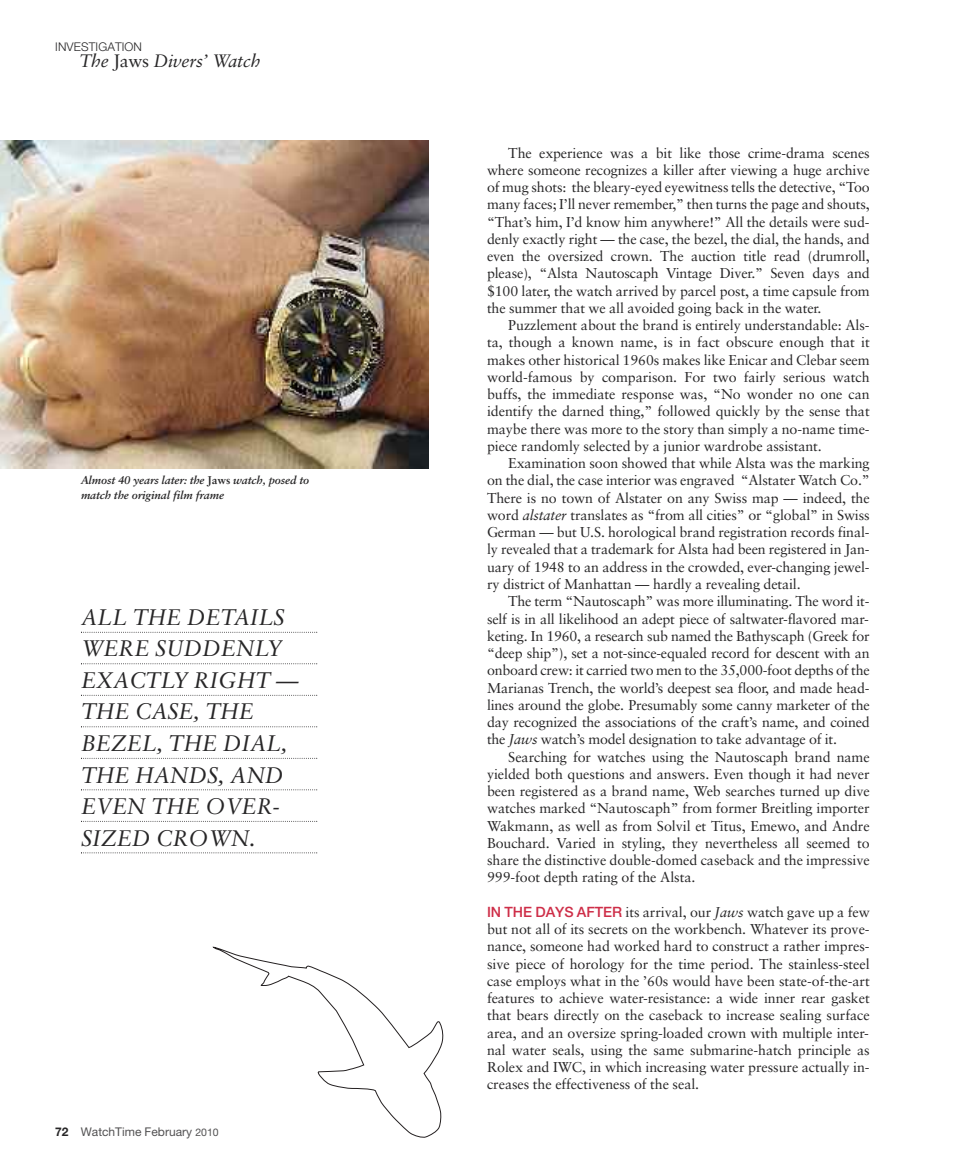
<style>
.page{position:relative;width:972px;height:1175px;background:#fff}
.page>*{position:absolute;margin:0;border:0;box-sizing:border-box;transform-origin:0 0}
.t1{font:italic 22.5px/31.5px "Sabon";letter-spacing:-.005em;color:#272627}
.t2{font:italic 18px "Sabon";letter-spacing:-.015em;color:#272627}
.t3{font:14.25px/17.2px "Sabon";letter-spacing:-.01em;color:#272627;text-align:justify}
.t4{font:12px "Helvetica Neue LT Pro";color:#525152}
.t5{font:300 12px "Helvetica Neue LT Pro";letter-spacing:.01em;color:#272627}
.t6{font:italic 700 11.25px/14.2px "Sabon";letter-spacing:-.005em;color:#272627}
.s1{font-style:normal}
.s2{font-weight:700;color:#272627}
.s3{font-size:10.5px}
.s4{font-style:italic}
.s5{font-family:"Helvetica Neue LT Pro";font-weight:500;color:#ce2e48}
</style>
<div class="page">
<svg style="left:212px;top:946px;width:232px;height:192px"></svg>
<img style="left:0;top:141px;width:429px;height:327px">
<svg style="left:81px;top:631px;width:236px;height:2px"></svg>
<svg style="left:81px;top:663px;width:236px;height:1px"></svg>
<svg style="left:81px;top:694px;width:236px;height:2px"></svg>
<svg style="left:81px;top:726px;width:236px;height:1px"></svg>
<svg style="left:81px;top:757px;width:236px;height:2px"></svg>
<svg style="left:81px;top:789px;width:236px;height:1px"></svg>
<svg style="left:81px;top:820px;width:236px;height:2px"></svg>
<svg style="left:81px;top:852px;width:236px;height:1px"></svg>
<p class="t5" style="left:55px;top:43px;width:88px">INVESTIGATION</p>
<p class="t2" style="left:79px;top:54px;width:183px">The <span class="s1">Jaws</span> Divers’ Watch</p>
<p class="t6" style="left:81px;top:474px;width:230px">Almost 40 years later: the <span class="s1">Jaws</span> watch, posed to match the original film frame</p>
<h1 class="t1" style="left:81px;top:603px;width:219px">ALL THE DETAILS<br>WERE SUDDENLY<br>EXACTLY RIGHT —<br>THE CASE, THE<br>BEZEL, THE DIAL,<br>THE HANDS, AND<br>EVEN THE OVER-<br>SIZED CROWN.</h1>
<p class="t4" style="left:55px;top:1127px;width:165px"><span class="s2">72</span> WatchTime February <span class="s3">2010</span></p>
<p class="t3" style="left:487px;top:146px;width:384px;text-indent:21px">The experience was a bit like those crime-drama scenes where someone recognizes a killer after viewing a huge archive of mug shots: the bleary-eyed eyewitness tells the detective, “Too many faces; I’ll never remember,” then turns the page and shouts, “That’s him, I’d know him anywhere!” All the details were sud&shy;denly exactly right — the case, the bezel, the dial, the hands, and even the oversized crown. The auction title read (drumroll, please), “Alsta Nautoscaph Vintage Diver.” Seven days and $100 later, the watch arrived by parcel post, a time capsule from the summer that we all avoided going back in the water.</p>
<p class="t3" style="left:487px;top:318px;width:384px;text-indent:21px">Puzzlement about the brand is entirely understandable: Als&shy;ta, though a known name, is in fact obscure enough that it makes other historical 1960s makes like Enicar and Clebar seem world-famous by comparison. For two fairly serious watch buffs, the immediate response was, “No wonder no one can identify the darned thing,” followed quickly by the sense that maybe there was more to the story than simply a no-name time&shy;piece randomly selected by a junior wardrobe assistant.</p>
<p class="t3" style="left:487px;top:456px;width:384px;text-indent:21px">Examination soon showed that while Alsta was the marking on the dial, the case interior was engraved “Alstater Watch Co.” There is no town of Alstater on any Swiss map — indeed, the word <span class="s4">alstater</span> translates as “from all cities” or “global” in Swiss German — but U.S. horological brand registration records final&shy;ly revealed that a trademark for Alsta had been registered in Jan&shy;uary of 1948 to an address in the crowded, ever-changing jewel&shy;ry district of Manhattan — hardly a revealing detail.</p>
<p class="t3" style="left:487px;top:594px;width:384px;text-indent:21px">The term “Nautoscaph” was more illuminating. The word it&shy;self is in all likelihood an adept piece of saltwater-flavored mar&shy;keting. In 1960, a research sub named the Bathyscaph (Greek for “deep ship”), set a not-since-equaled record for descent with an onboard crew: it carried two men to the 35,000-foot depths of the Marianas Trench, the world’s deepest sea floor, and made head&shy;lines around the globe. Presumably some canny marketer of the day recognized the associations of the craft’s name, and coined the <span class="s4">Jaws</span> watch’s model designation to take advantage of it.</p>
<p class="t3" style="left:487px;top:749px;width:384px;text-indent:21px">Searching for watches using the Nautoscaph brand name yielded both questions and answers. Even though it had never been registered as a brand name, Web searches turned up dive watches marked “Nautoscaph” from former Breitling importer Wakmann, as well as from Solvil et Titus, Emewo, and Andre Bouchard. Varied in styling, they nevertheless all seemed to share the distinctive double-domed caseback and the impressive 999-foot depth rating of the Alsta.</p>
<p class="t3" style="left:487px;top:905px;width:384px"><span class="s5">IN THE DAYS AFTER</span> its arrival, our <span class="s4">Jaws</span> watch gave up a few but not all of its secrets on the workbench. Whatever its prove&shy;nance, someone had worked hard to construct a rather impres&shy;sive piece of horology for the time period. The stainless-steel case employs what in the ’60s would have been state-of-the-art features to achieve water-resistance: a wide inner rear gasket that bears directly on the caseback to increase sealing surface area, and an oversize spring-loaded crown with multiple inter&shy;nal water seals, using the same submarine-hatch principle as Rolex and IWC, in which increasing water pressure actually in&shy;creases the effectiveness of the seal.</p>
</div>
